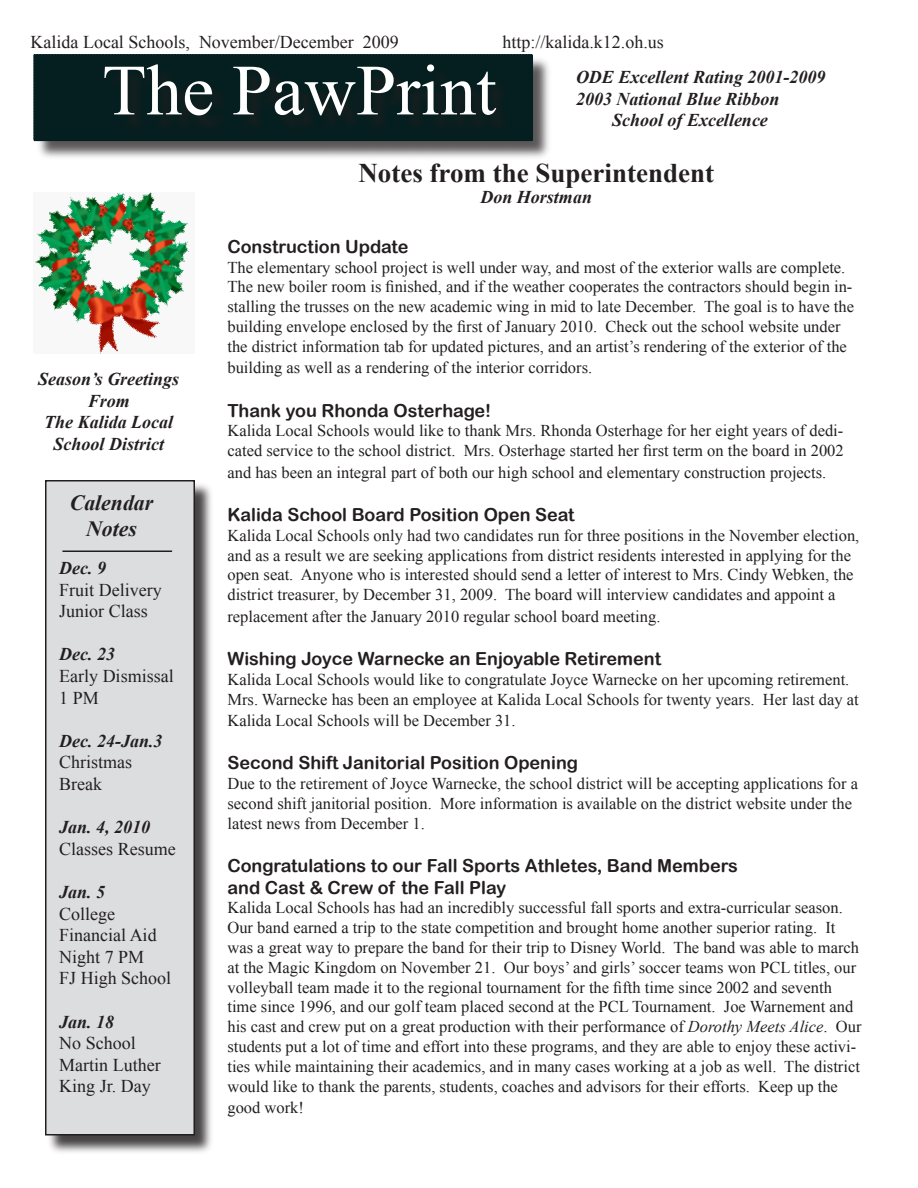
<style>
.page{position:relative;width:918px;height:1188px;background:#fff}
.page>*{position:absolute;margin:0;border:0;box-sizing:border-box;transform-origin:0 0}
.Body_text{font:72px "Times New Roman";color:#fff}
.t1{font:700 27px "Times New Roman";color:#231f20}
.Headline{font:italic 700 21.75px "Times New Roman";color:#231f20}
.t2{font:18px "Arial Rounded MT Bold";color:#231f20}
.Headline-2{font:18px/21.6px "Times New Roman";color:#231f20}
.Headline-3{font:italic 700 18px "Times New Roman";color:#231f20}
.t3{font:16.5px/19.8px "Times New Roman";color:#231f20}
.s1{font-style:italic}
</style>
<div class="page">
<div style="left:46px;top:482px;width:169px;height:673px;background:#231f20;opacity:.84"></div>
<div style="left:46px;top:481px;width:148px;height:654px;background:#dcdddf"></div>
<div style="left:45px;top:480px;width:150px;height:656px;border:2px solid #231f20"></div>
<hr style="left:62px;top:550px;width:110px;height:2px;background:#231f20">
<div style="left:35px;top:56px;width:518px;height:105px;background:#231f20;opacity:.75"></div>
<div style="left:33px;top:54px;width:500px;height:87px;background:#051e1f"></div>
<div style="left:105px;top:66px;width:410px;height:70px;background:#071e1f"></div>
<hr style="left:574px;top:281px;width:228px;height:3px;background:#20100f">
<img style="left:35px;top:193px;width:154px;height:161px">
<p class="Headline-2" style="left:31px;top:31px;width:370px">Kalida Local Schools, November/December 2009</p>
<p class="Headline-2" style="left:502px;top:31px;width:163px">http://kalida.k12.oh.us</p>
<p class="Headline-3" style="left:576px;top:65px;width:251px">ODE Excellent Rating 2001-2009</p>
<p class="Headline-3" style="left:576px;top:86px;width:205px">2003 National Blue Ribbon</p>
<p class="Headline-3" style="left:612px;top:108px;width:157px">School of Excellence</p>
<p class="Body_text" style="left:102px;top:42px;width:395px">The PawPrint</p>
<p class="Headline-3" style="left:38px;top:366px;width:143px">Season’s Greetings</p>
<p class="Headline-3" style="left:88px;top:388px;width:44px">From</p>
<p class="Headline-3" style="left:44px;top:410px;width:131px">The Kalida Local</p>
<p class="Headline-3" style="left:53px;top:431px;width:112px">School District</p>
<p class="Headline" style="left:70px;top:487px;width:85px">Calendar</p>
<p class="Headline" style="left:86px;top:513px;width:52px">Notes</p>
<p class="Headline-3" style="left:59px;top:556px;width:48px">Dec. 9</p>
<p class="Headline-2" style="left:59px;top:579px;width:104px">Fruit Delivery</p>
<p class="Headline-2" style="left:59px;top:600px;width:90px">Junior Class</p>
<p class="Headline-3" style="left:59px;top:642px;width:57px">Dec. 23</p>
<p class="Headline-2" style="left:59px;top:665px;width:116px">Early Dismissal</p>
<p class="Headline-2" style="left:59px;top:687px;width:41px">1 PM</p>
<p class="Headline-3" style="left:59px;top:728px;width:105px">Dec. 24-Jan.3</p>
<p class="Headline-2" style="left:59px;top:751px;width:75px">Christmas</p>
<p class="Headline-2" style="left:59px;top:773px;width:44px">Break</p>
<p class="Headline-3" style="left:59px;top:815px;width:93px">Jan. 4, 2010</p>
<p class="Headline-2" style="left:59px;top:838px;width:118px">Classes Resume</p>
<p class="Headline-3" style="left:59px;top:880px;width:48px">Jan. 5</p>
<p class="Headline-2" style="left:59px;top:903px;width:57px">College</p>
<p class="Headline-2" style="left:59px;top:924px;width:99px">Financial Aid<br>Night 7 PM</p>
<p class="Headline-2" style="left:59px;top:967px;width:114px">FJ High School</p>
<p class="Headline-3" style="left:59px;top:1009px;width:57px">Jan. 18</p>
<p class="Headline-2" style="left:59px;top:1032px;width:78px">No School</p>
<p class="Headline-2" style="left:59px;top:1054px;width:103px">Martin Luther<br>King Jr. Day</p>
<p class="t1" style="left:358px;top:154px;width:357px">Notes from the Superintendent</p>
<p class="Headline-3" style="left:480px;top:185px;width:113px">Don Horstman</p>
<p class="t2" style="left:227px;top:236px;width:183px">Construction Update</p>
<p class="t3" style="left:227px;top:257px;width:628px">The elementary school project is well under way, and most of the exterior walls are complete.<br>The new boiler room is finished, and if the weather cooperates the contractors should begin in&shy;stalling the trusses on the new academic wing in mid to late December. The goal is to have the building envelope enclosed by the first of January 2010. Check out the school website under the district information tab for updated pictures, and an artist’s rendering of the exterior of the</p>
<p class="t3" style="left:227px;top:358px;width:366px">building as well as a rendering of the interior corridors.</p>
<p class="t2" style="left:227px;top:400px;width:265px">Thank you Rhonda Osterhage!</p>
<p class="t3" style="left:227px;top:421px;width:618px">Kalida Local Schools would like to thank Mrs. Rhonda Osterhage for her eight years of dedi&shy;cated service to the school district. Mrs. Osterhage started her first term on the board in 2002</p>
<p class="t3" style="left:227px;top:462px;width:600px">and has been an integral part of both our high school and elementary construction projects.</p>
<p class="t2" style="left:227px;top:504px;width:349px">Kalida School Board Position Open Seat</p>
<p class="t3" style="left:227px;top:525px;width:633px">Kalida Local Schools only had two candidates run for three positions in the November election, and as a result we are seeking applications from district residents interested in applying for the open seat. Anyone who is interested should send a letter of interest to Mrs. Cindy Webken, the district treasurer, by December 31, 2009. The board will interview candidates and appoint a</p>
<p class="t3" style="left:227px;top:606px;width:435px">replacement after the January 2010 regular school board meeting.</p>
<p class="t2" style="left:227px;top:648px;width:435px">Wishing Joyce Warnecke an Enjoyable Retirement</p>
<p class="t3" style="left:227px;top:669px;width:633px">Kalida Local Schools would like to congratulate Joyce Warnecke on her upcoming retirement.<br>Mrs. Warnecke has been an employee at Kalida Local Schools for twenty years. Her last day at</p>
<p class="t3" style="left:227px;top:711px;width:290px">Kalida Local Schools will be December 31.</p>
<p class="t2" style="left:227px;top:752px;width:352px">Second Shift Janitorial Position Opening</p>
<p class="t3" style="left:227px;top:774px;width:632px">Due to the retirement of Joyce Warnecke, the school district will be accepting applications for a second shift janitorial position. More information is available on the district website under the latest news from December 1.</p>
<p class="t2" style="left:227px;top:855px;width:512px">Congratulations to our Fall Sports Athletes, Band Members</p>
<p class="t2" style="left:227px;top:877px;width:280px">and Cast &amp; Crew of the Fall Play</p>
<p class="t3" style="left:227px;top:898px;width:636px">Kalida Local Schools has had an incredibly successful fall sports and extra-curricular season.<br>Our band earned a trip to the state competition and brought home another superior rating. It was a great way to prepare the band for their trip to Disney World. The band was able to march at the Magic Kingdom on November 21. Our boys’ and girls’ soccer teams won PCL titles, our volleyball team made it to the regional tournament for the fifth time since 2002 and seventh time since 1996, and our golf team placed second at the PCL Tournament. Joe Warnement and his cast and crew put on a great production with their performance of <span class="s1">Dorothy Meets Alice</span>. Our students put a lot of time and effort into these programs, and they are able to enjoy these activi&shy;ties while maintaining their academics, and in many cases working at a job as well. The district would like to thank the parents, students, coaches and advisors for their efforts. Keep up the</p>
<p class="t3" style="left:227px;top:1098px;width:78px">good work!</p>
</div>
